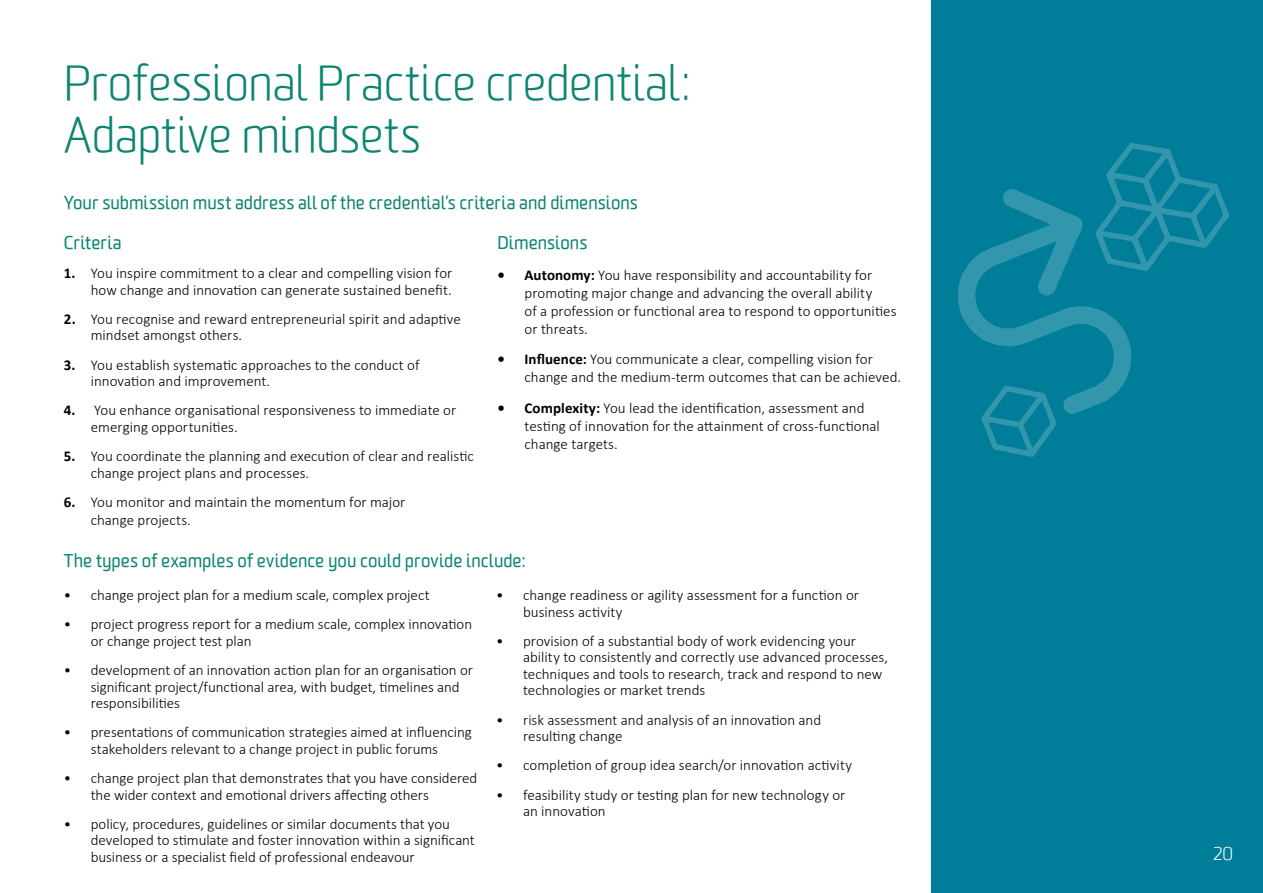
<style>
.page{position:relative;width:1263px;height:893px;background:#fff}
.page>*{position:absolute;margin:0;border:0;box-sizing:border-box;transform-origin:0 0}
.t1{font:300 48px/52.5px "Worldly";color:#0d8572}
.t2{font:18px "Worldly";letter-spacing:.005em;color:#0d8572}
.t3{font:300 18px "Worldly";color:#fff}
.t4{font:300 15px/16.5px "Calibri";color:#000}
.s1{font-weight:700}
</style>
<div class="page">
<div style="left:932px;top:0;width:331px;height:893px;background:#007d98"></div>
<svg style="left:958px;top:143px;width:271px;height:314px"></svg>
<h1 class="t1" style="left:64px;top:58px;width:630px">Professional Practice credential:<br>Adaptive mindsets</h1>
<p class="t2" style="left:64px;top:192px;width:576px">Your submission must address all of the credential’s criteria and dimensions</p>
<p class="t2" style="left:64px;top:231px;width:59px">Criteria</p>
<p class="t4" style="left:64px;top:265px;width:390px;text-align:right"><span class="s1">1.</span> You inspire commitment to a clear and compelling vision for how change and innovation can generate sustained benefit.</p>
<p class="t4" style="left:91px;top:310px;width:372px;text-indent:-27px"><span class="s1">2.</span> You recognise and reward entrepreneurial spirit and adaptive mindset amongst others.</p>
<p class="t4" style="left:91px;top:356px;width:330px;text-indent:-27px"><span class="s1">3.</span> You establish systematic approaches to the conduct of innovation and improvement.</p>
<p class="t4" style="left:91px;top:402px;width:367px;text-indent:-27px"><span class="s1">4.</span> You enhance organisational responsiveness to immediate or emerging opportunities.</p>
<p class="t4" style="left:91px;top:448px;width:385px;text-indent:-27px"><span class="s1">5.</span> You coordinate the planning and execution of clear and realistic change project plans and processes.</p>
<p class="t4" style="left:91px;top:493px;width:316px;line-height:18px;text-indent:-27px"><span class="s1">6.</span> You monitor and maintain the momentum for major change projects.</p>
<p class="t2" style="left:497px;top:231px;width:91px">Dimensions</p>
<p class="t4" style="left:524px;top:265px;width:373px;line-height:18px;text-indent:-27px"><span class="s1">• Autonomy:</span> You have responsibility and accountability for promoting major change and advancing the overall ability<br>of a profession or functional area to respond to opportunities or threats.</p>
<p class="t4" style="left:524px;top:350px;width:378px;line-height:18px;text-indent:-27px"><span class="s1">• Influence:</span> You communicate a clear, compelling vision for change and the medium-term outcomes that can be achieved.</p>
<p class="t4" style="left:524px;top:399px;width:357px;line-height:18px;text-indent:-27px"><span class="s1">• Complexity:</span> You lead the identification, assessment and testing of innovation for the attainment of cross-functional change targets.</p>
<p class="t2" style="left:64px;top:550px;width:464px">The types of examples of evidence you could provide include:</p>
<p class="t4" style="left:64px;top:587px;width:367px">• change project plan for a medium scale, complex project</p>
<p class="t4" style="left:91px;top:616px;width:383px;text-indent:-27px">• project progress report for a medium scale, complex innovation or change project test plan</p>
<p class="t4" style="left:91px;top:662px;width:384px;text-indent:-27px">• development of an innovation action plan for an organisation or significant project/functional area, with budget, timelines and responsibilities</p>
<p class="t4" style="left:64px;top:724px;width:410px;text-align:center">• presentations of communication strategies aimed at influencing stakeholders relevant to a change project in public forums</p>
<p class="t4" style="left:91px;top:770px;width:388px;text-indent:-27px">• change project plan that demonstrates that you have considered the wider context and emotional drivers affecting others</p>
<p class="t4" style="left:91px;top:816px;width:386px;text-indent:-27px">• policy, procedures, guidelines or similar documents that you developed to stimulate and foster innovation within a significant business or a specialist field of professional endeavour</p>
<p class="t4" style="left:523px;top:587px;width:337px;text-indent:-27px">• change readiness or agility assessment for a function or business activity</p>
<p class="t4" style="left:523px;top:632px;width:366px;text-indent:-27px">• provision of a substantial body of work evidencing your ability to consistently and correctly use advanced processes, techniques and tools to research, track and respond to new technologies or market trends</p>
<p class="t4" style="left:523px;top:711px;width:300px;text-indent:-27px">• risk assessment and analysis of an innovation and resulting change</p>
<p class="t4" style="left:496px;top:757px;width:357px">• completion of group idea search/or innovation activity</p>
<p class="t4" style="left:523px;top:786px;width:324px;text-indent:-27px">• feasibility study or testing plan for new technology or an innovation</p>
<p class="t3" style="left:1213px;top:843px;width:21px">20</p>
</div>
